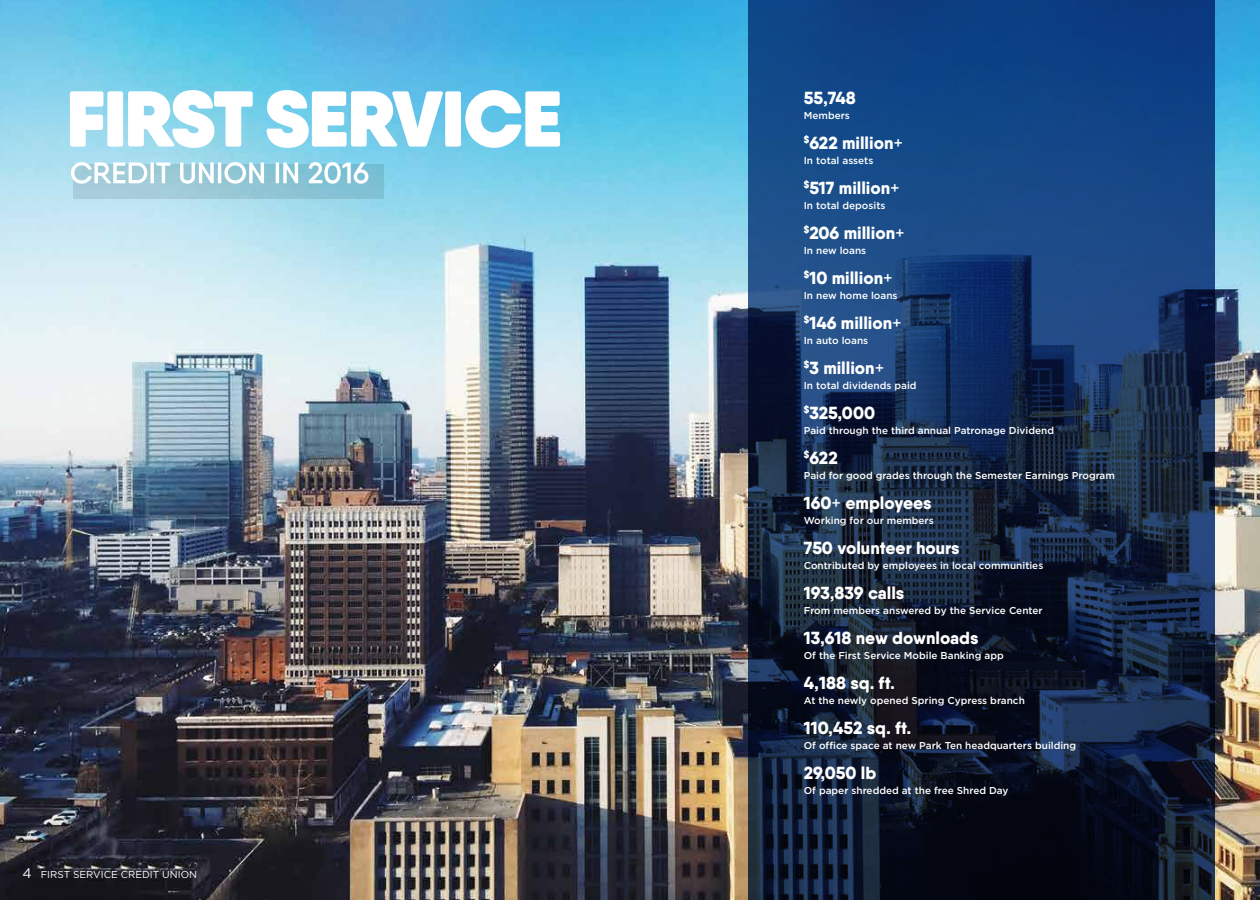
<style>
.page{position:relative;width:1260px;height:900px;background:#fff}
.page>*{position:absolute;margin:0;border:0;box-sizing:border-box;transform-origin:0 0}
.t1{font:800 17.5px "Qanelas Soft";color:#fff}
.t2{font:500 10px "Gotham HTF";color:#fff}
.t3{font:10px "Gotham HTF";color:#fff}
.s1{font-size:13.75px}
.s2{font-weight:500}
</style>
<div class="page">
<img style="left:0;top:0;width:1260px;height:900px">
<svg style="left:749px;top:0;width:466px;height:900px;background:#132e55"></svg>
<svg style="left:70px;top:90px;width:490px;height:58px"></svg>
<div style="left:73px;top:164px;width:311px;height:35px;background:#000;opacity:.1"></div>
<svg style="left:71px;top:162px;width:297px;height:22px"></svg>
<p class="t3" style="left:22px;top:869px;width:176px"><span class="s1">4</span> FIRST SERVICE CREDIT UNION</p>
<p class="t1" style="left:804px;top:87px;width:54px">55,748</p>
<p class="t2" style="left:804px;top:110px;width:48px">Members</p>
<p class="t1" style="left:804px;top:132px;width:101px"><sup>$</sup>622 million<span class="s2">+</span></p>
<p class="t2" style="left:804px;top:155px;width:71px">In total assets</p>
<p class="t1" style="left:804px;top:177px;width:97px"><sup>$</sup>517 million<span class="s2">+</span></p>
<p class="t2" style="left:804px;top:200px;width:83px">In total deposits</p>
<p class="t1" style="left:804px;top:222px;width:102px"><sup>$</sup>206 million<span class="s2">+</span></p>
<p class="t2" style="left:804px;top:245px;width:64px">In new loans</p>
<p class="t1" style="left:804px;top:267px;width:90px"><sup>$</sup>10 million<span class="s2">+</span></p>
<p class="t2" style="left:804px;top:290px;width:95px">In new home loans</p>
<p class="t1" style="left:804px;top:312px;width:100px"><sup>$</sup>146 million<span class="s2">+</span></p>
<p class="t2" style="left:804px;top:335px;width:66px">In auto loans</p>
<p class="t1" style="left:804px;top:357px;width:82px"><sup>$</sup>3 million<span class="s2">+</span></p>
<p class="t2" style="left:804px;top:380px;width:114px">In total dividends paid</p>
<p class="t1" style="left:804px;top:402px;width:73px"><sup>$</sup>325,000</p>
<p class="t2" style="left:804px;top:425px;width:252px">Paid through the third annual Patronage Dividend</p>
<p class="t1" style="left:804px;top:447px;width:35px"><sup>$</sup>622</p>
<p class="t2" style="left:804px;top:470px;width:313px">Paid for good grades through the Semester Earnings Program</p>
<p class="t1" style="left:804px;top:492px;width:130px">160<span class="s2">+</span> employees</p>
<p class="t2" style="left:804px;top:515px;width:131px">Working for our members</p>
<p class="t1" style="left:804px;top:537px;width:157px">750 volunteer hours</p>
<p class="t2" style="left:804px;top:560px;width:241px">Contributed by employees in local communities</p>
<p class="t1" style="left:804px;top:582px;width:102px">193,839 calls</p>
<p class="t2" style="left:804px;top:605px;width:240px">From members answered by the Service Center</p>
<p class="t1" style="left:804px;top:627px;width:176px">13,618 new downloads</p>
<p class="t2" style="left:804px;top:650px;width:201px">Of the First Service Mobile Banking app</p>
<p class="t1" style="left:804px;top:672px;width:93px">4,188 sq. ft.</p>
<p class="t2" style="left:804px;top:695px;width:223px">At the newly opened Spring Cypress branch</p>
<p class="t1" style="left:804px;top:717px;width:109px">110,452 sq. ft.</p>
<p class="t2" style="left:804px;top:740px;width:274px">Of office space at new Park Ten headquarters building</p>
<p class="t1" style="left:804px;top:762px;width:74px">29,050 lb</p>
<p class="t2" style="left:804px;top:785px;width:206px">Of paper shredded at the free Shred Day</p>
</div>
